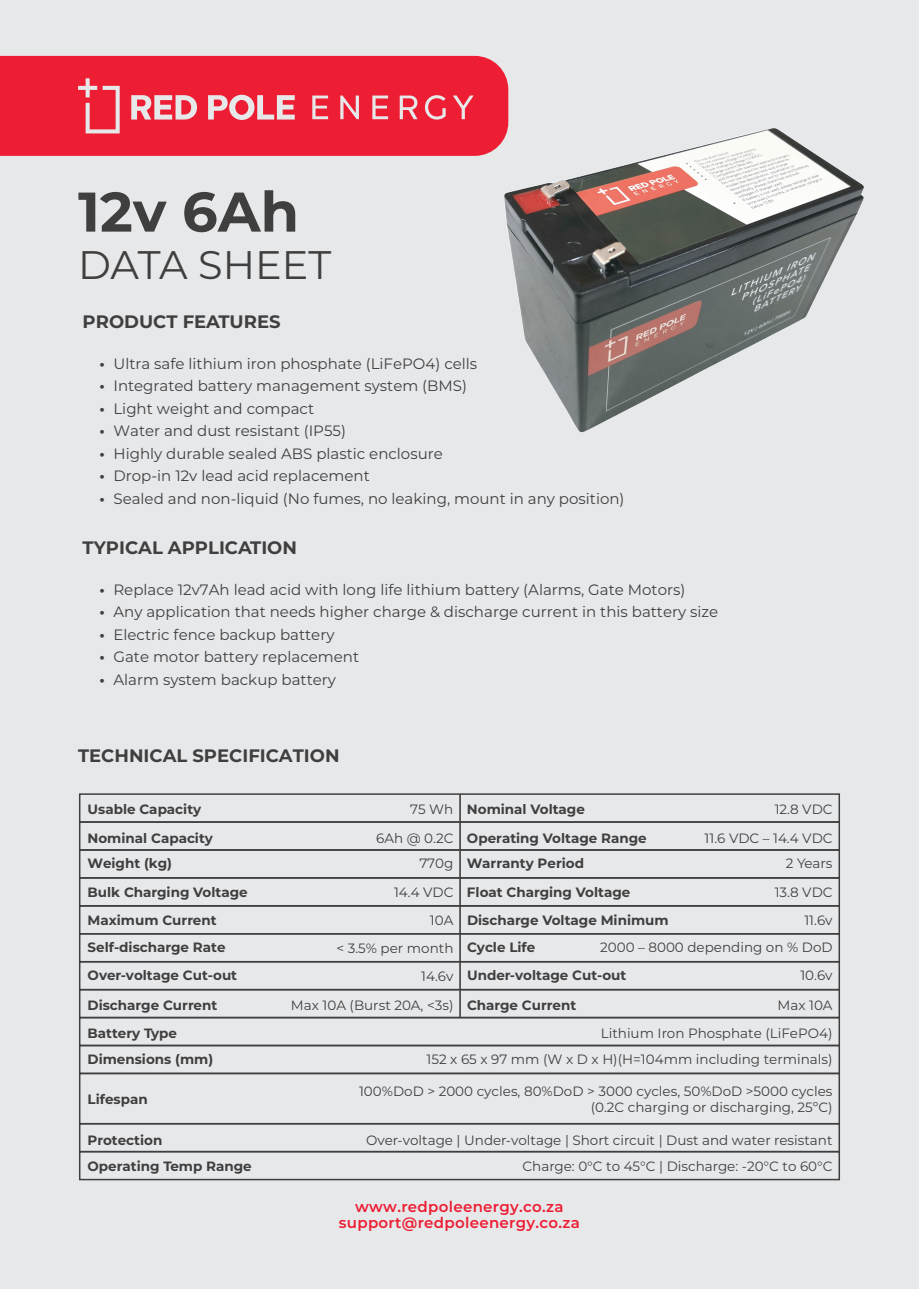
<style>
.page{position:relative;width:919px;height:1289px;background:#fff}
.page>*{position:absolute;margin:0;border:0;box-sizing:border-box;transform-origin:0 0}
.t1{font:700 55.8px "Montserrat";color:#3f3f40}
.t2{font:39.75px "Montserrat";color:#3f3f40}
.t3{font:700 18px "Montserrat";color:#3f3f40}
.t4{font:15px "Montserrat";color:#3f3f40}
.t5{font:600 15px/16.6px "Montserrat";letter-spacing:.02em;color:#ed1e34;text-align:center}
.t6{font:13.5px/16.2px "Montserrat";color:#3f3f40;text-align:right}
.t7{font:700 13.5px "Montserrat";color:#3f3f40}
.s1{font-weight:700}
.s2{font-weight:400}
</style>
<div class="page">
<div style="left:0;top:0;width:918px;height:1288px;background:#e7e8e9"></div>
<div style="left:0;top:56px;width:508px;height:100px;background:#ed1e34"></div>
<svg style="left:78px;top:78px;width:42px;height:55px"></svg>
<svg style="left:131px;top:95px;width:66px;height:24px"></svg>
<svg style="left:208px;top:95px;width:87px;height:25px"></svg>
<svg style="left:312px;top:95px;width:16px;height:24px"></svg>
<svg style="left:340px;top:95px;width:19px;height:24px"></svg>
<svg style="left:372px;top:95px;width:16px;height:24px"></svg>
<svg style="left:399px;top:95px;width:18px;height:24px"></svg>
<svg style="left:453px;top:95px;width:20px;height:24px"></svg>
<svg style="left:425px;top:95px;width:20px;height:25px"></svg>
<img style="left:503px;top:128px;width:359px;height:304px">
<div style="left:79px;top:793px;width:761px;height:29px;border:2px solid #3f3f40"></div>
<div style="left:79px;top:821px;width:761px;height:29px;border:2px solid #3f3f40"></div>
<div style="left:79px;top:849px;width:761px;height:29px;border:2px solid #3f3f40"></div>
<div style="left:79px;top:877px;width:761px;height:29px;border:2px solid #3f3f40"></div>
<div style="left:79px;top:905px;width:761px;height:29px;border:2px solid #3f3f40"></div>
<div style="left:79px;top:933px;width:761px;height:29px;border:2px solid #3f3f40"></div>
<div style="left:79px;top:960px;width:761px;height:30px;border:2px solid #3f3f40"></div>
<div style="left:79px;top:988px;width:761px;height:30px;border:2px solid #3f3f40"></div>
<div style="left:79px;top:1016px;width:761px;height:30px;border:2px solid #3f3f40"></div>
<div style="left:79px;top:1044px;width:761px;height:30px;border:2px solid #3f3f40"></div>
<div style="left:79px;top:1072px;width:761px;height:52px;border:2px solid #3f3f40"></div>
<div style="left:79px;top:1122px;width:761px;height:30px;border:2px solid #3f3f40"></div>
<div style="left:79px;top:1150px;width:761px;height:30px;border:2px solid #3f3f40"></div>
<hr style="left:459px;top:794px;width:2px;height:223px;background:#3f3f40">
<hr style="left:458px;top:13px;width:2px;height:1263px;background:#568fcb">
<hr style="left:14px;top:644px;width:890px;height:1px;background:#568fcb">
<h1 class="t1" style="left:78px;top:171px;width:222px">12v 6Ah</h1>
<h2 class="t2" style="left:78px;top:238px;width:255px">DATA SHEET</h2>
<p class="t3" style="left:83px;top:309px;width:199px">PRODUCT FEATURES</p>
<p class="t4" style="left:100px;top:353px;width:379px"><span class="s1">•</span> Ultra safe lithium iron phosphate (LiFePO4) cells</p>
<p class="t4" style="left:100px;top:375px;width:369px"><span class="s1">•</span> Integrated battery management system (BMS)</p>
<p class="t4" style="left:100px;top:398px;width:216px"><span class="s1">•</span> Light weight and compact</p>
<p class="t4" style="left:100px;top:420px;width:248px"><span class="s1">•</span> Water and dust resistant (IP55)</p>
<p class="t4" style="left:100px;top:443px;width:345px"><span class="s1">•</span> Highly durable sealed ABS plastic enclosure</p>
<p class="t4" style="left:100px;top:465px;width:272px"><span class="s1">•</span> Drop-in 12v lead acid replacement</p>
<p class="t4" style="left:100px;top:488px;width:526px"><span class="s1">•</span> Sealed and non-liquid (No fumes, no leaking, mount in any position)</p>
<p class="t3" style="left:83px;top:535px;width:216px">TYPICAL APPLICATION</p>
<p class="t4" style="left:100px;top:579px;width:587px"><span class="s1">•</span> Replace 12v7Ah lead acid with long life lithium battery (Alarms, Gate Motors)</p>
<p class="t4" style="left:100px;top:601px;width:620px"><span class="s1">•</span> Any application that needs higher charge &amp; discharge current in this battery size</p>
<p class="t4" style="left:100px;top:624px;width:236px"><span class="s1">•</span> Electric fence backup battery</p>
<p class="t4" style="left:100px;top:646px;width:261px"><span class="s1">•</span> Gate motor battery replacement</p>
<p class="t4" style="left:100px;top:669px;width:238px"><span class="s1">•</span> Alarm system backup battery</p>
<p class="t3" style="left:78px;top:742px;width:263px">TECHNICAL SPECIFICATION</p>
<p class="t7" style="left:87px;top:799px;width:115px">Usable Capacity</p>
<p class="t7" style="left:410px;top:799px;width:176px"><span class="s2">75 Wh</span> Nominal Voltage</p>
<p class="t6" style="left:774px;top:800px;width:59px">12.8 VDC</p>
<p class="t7" style="left:88px;top:828px;width:127px">Nominal Capacity</p>
<p class="t7" style="left:376px;top:828px;width:272px"><span class="s2">6Ah @ 0.2C</span> Operating Voltage Range</p>
<p class="t6" style="left:704px;top:829px;width:129px">11.6 VDC – 14.4 VDC</p>
<p class="t7" style="left:88px;top:853px;width:86px">Weight (kg)</p>
<p class="t7" style="left:419px;top:853px;width:166px"><span class="s2">770g</span> Warranty Period</p>
<p class="t6" style="left:785px;top:854px;width:48px">2 Years</p>
<p class="t7" style="left:88px;top:882px;width:162px">Bulk Charging Voltage</p>
<p class="t7" style="left:394px;top:882px;width:238px"><span class="s2">14.4 VDC</span> Float Charging Voltage</p>
<p class="t6" style="left:774px;top:884px;width:59px">13.8 VDC</p>
<p class="t7" style="left:88px;top:910px;width:131px">Maximum Current</p>
<p class="t7" style="left:430px;top:910px;width:240px"><span class="s2">10A</span> Discharge Voltage Minimum</p>
<p class="t6" style="left:804px;top:912px;width:30px">11.6v</p>
<p class="t7" style="left:88px;top:937px;width:139px">Self-discharge Rate</p>
<p class="t6" style="left:336px;top:939px;width:118px">&lt; 3.5% per month</p>
<p class="t7" style="left:88px;top:965px;width:151px">Over-voltage Cut-out</p>
<p class="t7" style="left:421px;top:965px;width:207px"><span class="s2">14.6v</span> Under-voltage Cut-out</p>
<p class="t6" style="left:800px;top:966px;width:34px">10.6v</p>
<p class="t7" style="left:467px;top:937px;width:70px">Cycle Life</p>
<p class="t6" style="left:600px;top:939px;width:234px">2000 – 8000 depending on % DoD</p>
<p class="t7" style="left:88px;top:995px;width:131px">Discharge Current</p>
<p class="t6" style="left:291px;top:996px;width:287px">Max 10A (Burst 20A, &lt;3s) <span class="s1">Charge Current</span></p>
<p class="t6" style="left:777px;top:996px;width:57px">Max 10A</p>
<p class="t7" style="left:87px;top:1023px;width:91px">Battery Type</p>
<p class="t6" style="left:600px;top:1024px;width:233px">Lithium Iron Phosphate (LiFePO4)</p>
<p class="t7" style="left:88px;top:1048px;width:127px">Dimensions (mm)</p>
<p class="t6" style="left:426px;top:1050px;width:407px">152 x 65 x 97 mm (W x D x H)(H=104mm including terminals)</p>
<p class="t7" style="left:88px;top:1089px;width:62px">Lifespan</p>
<p class="t6" style="left:359px;top:1082px;width:475px">100%DoD &gt; 2000 cycles, 80%DoD &gt; 3000 cycles, 50%DoD &gt;5000 cycles (0.2C charging or discharging, 25ºC)</p>
<p class="t7" style="left:88px;top:1129px;width:76px">Protection</p>
<p class="t6" style="left:366px;top:1131px;width:468px">Over-voltage | Under-voltage | Short circuit | Dust and water resistant</p>
<p class="t7" style="left:88px;top:1156px;width:166px">Operating Temp Range</p>
<p class="t6" style="left:522px;top:1157px;width:311px">Charge: 0°C to 45°C | Discharge: -20°C to 60°C</p>
<p class="t5" style="left:339px;top:1197px;width:242px">www.redpoleenergy.co.za support@redpoleenergy.co.za</p>
</div>
